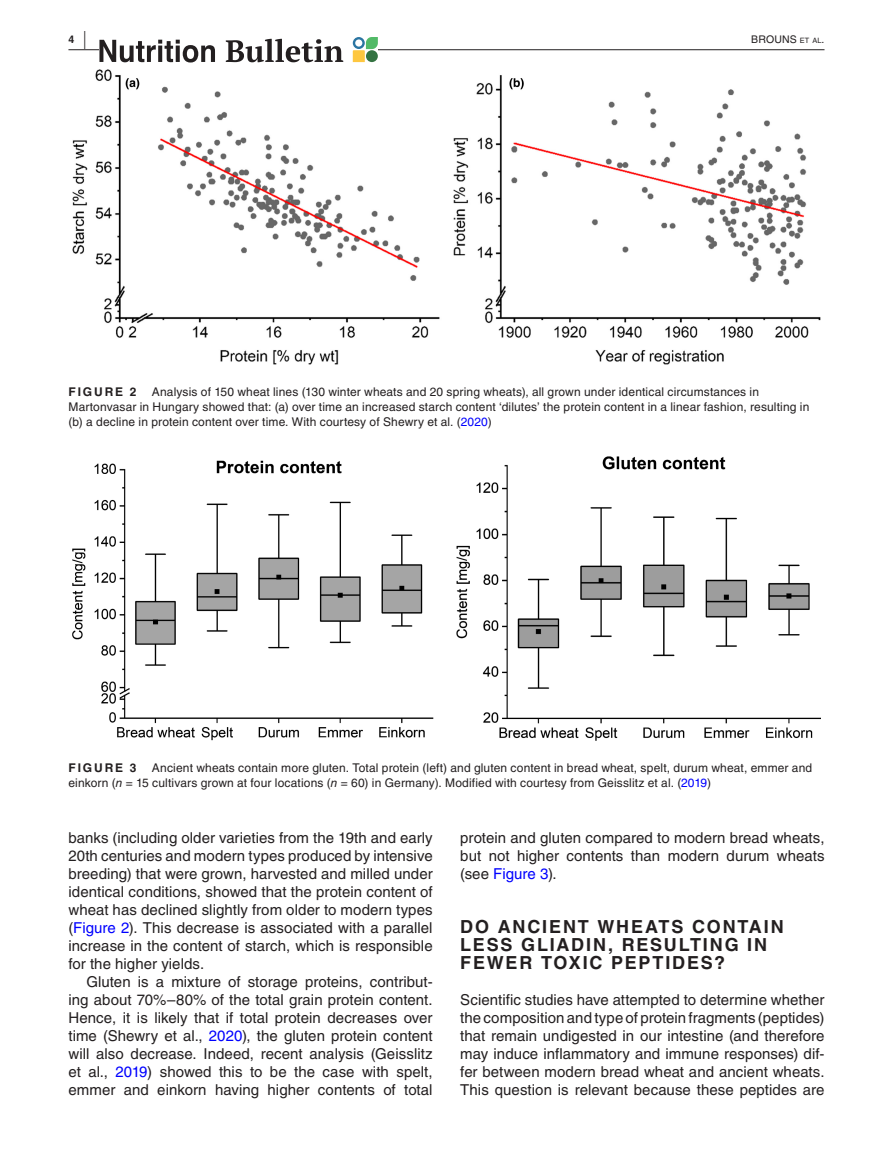
<style>
.page{position:relative;width:893px;height:1174px;background:#fff}
.page>*{position:absolute;margin:0;border:0;box-sizing:border-box;transform-origin:0 0}
.t1{font:700 18px/18px "Helvetica LT Std";letter-spacing:.1em;color:#231f20}
.t2{font:15px/18px "Helvetica LT Std";letter-spacing:.005em;color:#231f20;text-align:justify}
.t3{font:12px/15px "Helvetica LT Std";letter-spacing:.01em;color:#231f20}
.t4{font:700 12px "Helvetica LT Std";letter-spacing:.155em;color:#231f20}
.t5{font:10.5px "Helvetica LT Std";letter-spacing:.015em;color:#231f20}
.t6{font:700 10.5px "Helvetica LT Std";color:#231f20}
.s1{font-size:18px}
.s2{font-size:7.35px}
.s3{color:#00f}
.s4{font-style:italic}
</style>
<div class="page">
<hr style="left:68px;top:49px;width:756px;height:1px;background:#231f20">
<div style="left:99px;top:37px;width:279px;height:25px;background:#fff"></div>
<svg style="left:99px;top:40px;width:116px;height:22px"></svg>
<svg style="left:226px;top:39px;width:117px;height:23px"></svg>
<svg style="left:353px;top:37px;width:25px;height:25px"></svg>
<div style="left:366px;top:50px;width:12px;height:12px;background:#347342;border-radius:50%"></div>
<img style="left:72px;top:69px;width:749px;height:296px">
<img style="left:72px;top:456px;width:749px;height:284px">
<p class="t6" style="left:68px;top:33px;width:19px">4 <span class="s1">|</span></p>
<p class="t5" style="left:751px;top:33px;width:75px">BROUNS <span class="s2">et al</span>.</p>
<p class="t4" style="left:68px;top:384px;width:70px">FIGURE 2</p>
<p class="t3" style="left:68px;top:384px;width:742px;text-indent:84px">Analysis of 150 wheat lines (130 winter wheats and 20 spring wheats), all grown under identical circumstances in<br>Martonvasar in Hungary showed that: (a) over time an increased starch content ‘dilutes’ the protein content in a linear fashion, resulting in (b) a decline in protein content over time. With courtesy of Shewry et al. (<span class="s3">2020</span>)</p>
<p class="t4" style="left:68px;top:760px;width:70px">FIGURE 3</p>
<p class="t3" style="left:68px;top:760px;width:745px;text-indent:84px">Ancient wheats contain more gluten. Total protein (left) and gluten content in bread wheat, spelt, durum wheat, emmer and einkorn (<span class="s4">n</span> = 15 cultivars grown at four locations (<span class="s4">n</span> = 60) in Germany). Modified with courtesy from Geisslitz et al. (<span class="s3">2019</span>)</p>
<p class="t2" style="left:68px;top:829px;width:366px">banks (including older varieties from the 19th and early 20th centuries and modern types produced by intensive breeding) that were grown, harvested and milled under identical conditions, showed that the protein content of wheat has declined slightly from older to modern types (<span class="s3">Figure 2</span>). This decrease is associated with a parallel increase in the content of starch, which is responsible for the higher yields.</p>
<p class="t2" style="left:68px;top:973px;width:366px;text-indent:18px">Gluten is a mixture of storage proteins, contribut&shy;ing about 70%–80% of the total grain protein content.<br>Hence, it is likely that if total protein decreases over time (Shewry et al., <span class="s3">2020</span>), the gluten protein content will also decrease. Indeed, recent analysis (Geisslitz et al., <span class="s3">2019</span>) showed this to be the case with spelt, emmer and einkorn having higher contents of total</p>
<p class="t2" style="left:460px;top:829px;width:366px">protein and gluten compared to modern bread wheats, but not higher contents than modern durum wheats (see <span class="s3">Figure 3</span>).</p>
<p class="t1" style="left:460px;top:917px;width:325px">DO ANCIENT WHEATS CONTAIN<br>LESS GLIADIN, RESULTING IN<br>FEWER TOXIC PEPTIDES?</p>
<p class="t2" style="left:460px;top:991px;width:366px">Scientific studies have attempted to determine whether the composition and type of protein fragments (peptides) that remain undigested in our intestine (and therefore may induce inflammatory and immune responses) dif&shy;fer between modern bread wheat and ancient wheats.<br>This question is relevant because these peptides are</p>
</div>
